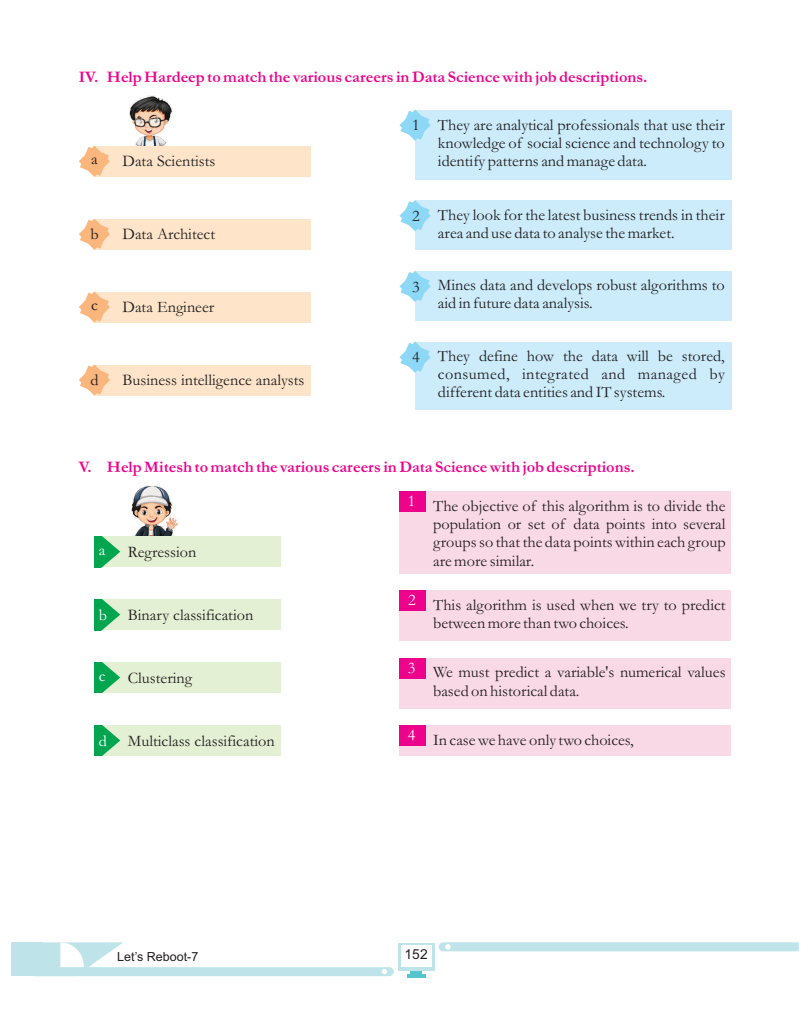
<style>
.page{position:relative;width:810px;height:1035px;background:#fff}
.page>*{position:absolute;margin:0;border:0;box-sizing:border-box;transform-origin:0 0}
.t1{font:italic 500 16.25px/18.2px "Garamond";color:#231f20}
.t2{font:italic 500 16.25px "Garamond";color:#ed028c}
.t3{font:italic 500 16.25px "Garamond";color:#fff}
.t4{font:13.75px "Arial";color:#231f20}
.t5{font:12.5px "Arial";color:#231f20}
</style>
<div class="page">
<div style="left:415px;top:110px;width:316px;height:69px;background:#ccecfb"></div>
<svg style="left:399px;top:110px;width:32px;height:31px"></svg>
<div style="left:94px;top:219px;width:217px;height:31px;background:#fee5ca"></div>
<svg style="left:79px;top:219px;width:31px;height:31px"></svg>
<div style="left:94px;top:292px;width:217px;height:30px;background:#fee5ca"></div>
<svg style="left:79px;top:291px;width:31px;height:32px"></svg>
<div style="left:94px;top:365px;width:217px;height:30px;background:#fee5ca"></div>
<svg style="left:79px;top:364px;width:31px;height:32px"></svg>
<div style="left:415px;top:200px;width:316px;height:50px;background:#ccecfb"></div>
<svg style="left:399px;top:200px;width:32px;height:31px"></svg>
<div style="left:415px;top:271px;width:316px;height:50px;background:#ccecfb"></div>
<svg style="left:399px;top:271px;width:32px;height:31px"></svg>
<div style="left:415px;top:342px;width:316px;height:67px;background:#ccecfb"></div>
<svg style="left:399px;top:342px;width:32px;height:31px"></svg>
<img style="left:129px;top:96px;width:44px;height:50px">
<div style="left:94px;top:146px;width:217px;height:31px;background:#fee5ca"></div>
<svg style="left:79px;top:146px;width:31px;height:31px"></svg>
<div style="left:399px;top:492px;width:332px;height:82px;background:#fad9e7"></div>
<div style="left:399px;top:492px;width:26px;height:20px;background:#ed028c"></div>
<div style="left:94px;top:599px;width:186px;height:31px;background:#e4f0d4"></div>
<svg style="left:94px;top:599px;width:26px;height:31px"></svg>
<div style="left:94px;top:662px;width:186px;height:31px;background:#e4f0d4"></div>
<svg style="left:94px;top:662px;width:26px;height:31px"></svg>
<div style="left:94px;top:725px;width:186px;height:31px;background:#e4f0d4"></div>
<svg style="left:94px;top:725px;width:26px;height:31px"></svg>
<div style="left:399px;top:591px;width:332px;height:50px;background:#fad9e7"></div>
<div style="left:399px;top:591px;width:26px;height:20px;background:#ed028c"></div>
<div style="left:399px;top:658px;width:332px;height:51px;background:#fad9e7"></div>
<div style="left:399px;top:658px;width:26px;height:21px;background:#ed028c"></div>
<div style="left:399px;top:726px;width:332px;height:30px;background:#fad9e7"></div>
<div style="left:399px;top:726px;width:26px;height:20px;background:#ed028c"></div>
<img style="left:131px;top:485px;width:47px;height:51px">
<div style="left:94px;top:536px;width:186px;height:31px;background:#e4f0d4"></div>
<svg style="left:94px;top:536px;width:26px;height:31px"></svg>
<div style="left:398px;top:943px;width:36px;height:28px;background:#bee4ea"></div>
<svg style="left:410px;top:971px;width:12px;height:3px"></svg>
<hr style="left:407px;top:974px;width:19px;height:3px;background:#54c5cf">
<div style="left:401px;top:945px;width:31px;height:21px;background:#fff"></div>
<svg style="left:439px;top:942px;width:360px;height:9px;background:#c1e5ea"></svg>
<svg style="left:43px;top:942px;width:351px;height:34px"></svg>
<div style="left:11px;top:942px;width:32px;height:34px;background:#bee4ea"></div>
<p class="t2" style="left:79px;top:71px;width:570px">IV. Help Hardeep to match the various careers in Data Science with job descriptions.</p>
<p class="t1" style="left:438px;top:117px;width:288px;text-align:justify">They are analytical professionals that use their knowledge of social science and technology to identify patterns and manage data.</p>
<p class="t1" style="left:412px;top:118px;width:9px">1</p>
<p class="t1" style="left:91px;top:152px;width:8px">a</p>
<p class="t1" style="left:123px;top:154px;width:94px">Data Scientists</p>
<p class="t1" style="left:91px;top:227px;width:10px">b</p>
<p class="t1" style="left:123px;top:227px;width:94px">Data Architect</p>
<p class="t1" style="left:91px;top:298px;width:8px">c</p>
<p class="t1" style="left:123px;top:300px;width:93px">Data Engineer</p>
<p class="t1" style="left:90px;top:373px;width:10px">d</p>
<p class="t1" style="left:123px;top:373px;width:184px">Business intelligence analysts</p>
<p class="t1" style="left:412px;top:209px;width:9px">2</p>
<p class="t1" style="left:412px;top:279px;width:9px">3</p>
<p class="t1" style="left:438px;top:208px;width:288px">They look for the latest business trends in their area and use data to analyse the market.</p>
<p class="t1" style="left:438px;top:278px;width:288px">Mines data and develops robust algorithms to aid in future data analysis.</p>
<p class="t1" style="left:412px;top:350px;width:9px">4</p>
<p class="t1" style="left:479px;top:348px;width:247px">define how the data will be stored,</p>
<p class="t1" style="left:438px;top:348px;width:288px">They<br>consumed, integrated and managed by different data entities and IT systems.</p>
<p class="t2" style="left:79px;top:461px;width:558px">V. Help Mitesh to match the various careers in Data Science with job descriptions.</p>
<p class="t1" style="left:433px;top:499px;width:294px;text-align:justify">The objective of this algorithm is to divide the population or set of data points into several groups so that the data points within each group are more similar.</p>
<p class="t3" style="left:408px;top:496px;width:9px">1</p>
<p class="t3" style="left:99px;top:544px;width:8px">a</p>
<p class="t1" style="left:128px;top:545px;width:70px">Regression</p>
<p class="t3" style="left:99px;top:609px;width:10px">b</p>
<p class="t1" style="left:128px;top:608px;width:127px">Binary classification</p>
<p class="t3" style="left:99px;top:670px;width:8px">c</p>
<p class="t1" style="left:128px;top:670px;width:66px">Clustering</p>
<p class="t3" style="left:99px;top:735px;width:10px">d</p>
<p class="t1" style="left:128px;top:733px;width:148px">Multiclass classification</p>
<p class="t3" style="left:408px;top:595px;width:9px">2</p>
<p class="t1" style="left:433px;top:598px;width:294px">This algorithm is used when we try to predict between more than two choices.</p>
<p class="t3" style="left:408px;top:662px;width:9px">3</p>
<p class="t1" style="left:433px;top:665px;width:294px">We must predict a variable's numerical values based on historical data.</p>
<p class="t3" style="left:408px;top:730px;width:9px">4</p>
<p class="t1" style="left:433px;top:733px;width:202px">In case we have only two choices,</p>
<p class="t5" style="left:117px;top:952px;width:83px">Let’s Reboot-7</p>
<p class="t4" style="left:404px;top:949px;width:25px">152</p>
</div>
